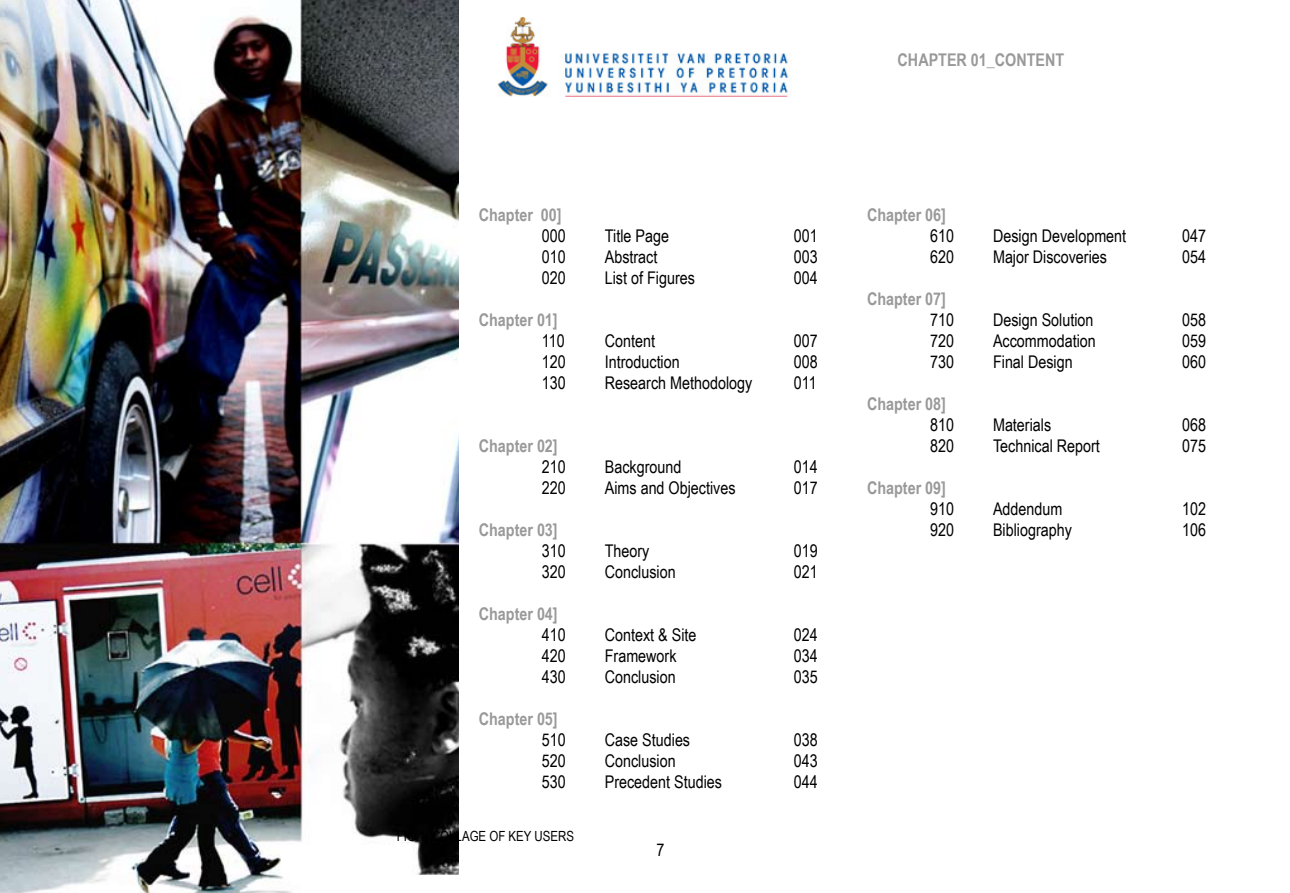
<style>
.page{position:relative;width:1290px;height:893px;background:#fff}
.page>*{position:absolute;margin:0;border:0;box-sizing:border-box;transform-origin:0 0}
.t1{font:17.5px "Arial Narrow";color:#000}
.t2{font:700 17.5px "Arial Narrow";color:#999}
.t3{font:14px "Arial Narrow";color:#000}
</style>
<div class="page">
<img style="left:0;top:0;width:459px;height:893px">
<img style="left:497px;top:17px;width:292px;height:79px">
<p class="t2" style="left:897px;top:47px;width:168px">CHAPTER 01_CONTENT</p>
<p class="t2" style="left:479px;top:202px;width:84px">Chapter 00]</p>
<p class="t1" style="left:542px;top:223px;width:25px">000</p>
<p class="t1" style="left:605px;top:223px;width:66px">Title Page</p>
<p class="t1" style="left:794px;top:223px;width:25px">001</p>
<p class="t1" style="left:542px;top:244px;width:25px">010</p>
<p class="t1" style="left:605px;top:244px;width:54px">Abstract</p>
<p class="t1" style="left:794px;top:244px;width:25px">003</p>
<p class="t1" style="left:542px;top:265px;width:25px">020</p>
<p class="t1" style="left:605px;top:265px;width:92px">List of Figures</p>
<p class="t1" style="left:794px;top:265px;width:25px">004</p>
<p class="t2" style="left:479px;top:307px;width:80px">Chapter 01]</p>
<p class="t1" style="left:542px;top:328px;width:24px">110</p>
<p class="t1" style="left:605px;top:328px;width:52px">Content</p>
<p class="t1" style="left:794px;top:328px;width:25px">007</p>
<p class="t1" style="left:542px;top:349px;width:25px">120</p>
<p class="t1" style="left:605px;top:349px;width:76px">Introduction</p>
<p class="t1" style="left:794px;top:349px;width:25px">008</p>
<p class="t1" style="left:542px;top:370px;width:25px">130</p>
<p class="t1" style="left:605px;top:370px;width:149px">Research Methodology</p>
<p class="t1" style="left:794px;top:370px;width:24px">011</p>
<p class="t2" style="left:479px;top:433px;width:80px">Chapter 02]</p>
<p class="t1" style="left:542px;top:454px;width:25px">210</p>
<p class="t1" style="left:605px;top:454px;width:78px">Background</p>
<p class="t1" style="left:794px;top:454px;width:25px">014</p>
<p class="t1" style="left:542px;top:475px;width:25px">220</p>
<p class="t1" style="left:605px;top:475px;width:132px">Aims and Objectives</p>
<p class="t1" style="left:794px;top:475px;width:25px">017</p>
<p class="t2" style="left:479px;top:517px;width:80px">Chapter 03]</p>
<p class="t1" style="left:542px;top:538px;width:25px">310</p>
<p class="t1" style="left:605px;top:538px;width:46px">Theory</p>
<p class="t1" style="left:794px;top:538px;width:25px">019</p>
<p class="t1" style="left:542px;top:559px;width:25px">320</p>
<p class="t1" style="left:605px;top:559px;width:72px">Conclusion</p>
<p class="t1" style="left:794px;top:559px;width:25px">021</p>
<p class="t2" style="left:479px;top:601px;width:80px">Chapter 04]</p>
<p class="t1" style="left:542px;top:622px;width:25px">410</p>
<p class="t1" style="left:605px;top:622px;width:93px">Context &amp; Site</p>
<p class="t1" style="left:794px;top:622px;width:25px">024</p>
<p class="t1" style="left:542px;top:643px;width:25px">420</p>
<p class="t1" style="left:605px;top:643px;width:73px">Framework</p>
<p class="t1" style="left:794px;top:643px;width:25px">034</p>
<p class="t1" style="left:542px;top:664px;width:25px">430</p>
<p class="t1" style="left:605px;top:664px;width:72px">Conclusion</p>
<p class="t1" style="left:794px;top:664px;width:25px">035</p>
<p class="t2" style="left:479px;top:706px;width:80px">Chapter 05]</p>
<p class="t1" style="left:542px;top:727px;width:25px">510</p>
<p class="t1" style="left:605px;top:727px;width:87px">Case Studies</p>
<p class="t1" style="left:794px;top:727px;width:25px">038</p>
<p class="t1" style="left:542px;top:748px;width:25px">520</p>
<p class="t1" style="left:605px;top:748px;width:72px">Conclusion</p>
<p class="t1" style="left:794px;top:748px;width:25px">043</p>
<p class="t1" style="left:542px;top:769px;width:25px">530</p>
<p class="t1" style="left:605px;top:769px;width:119px">Precedent Studies</p>
<p class="t1" style="left:794px;top:769px;width:25px">044</p>
<p class="t3" style="left:397px;top:826px;width:179px">FIG.1. COLLAGE OF KEY USERS</p>
<p class="t1" style="left:656px;top:837px;width:9px">7</p>
<p class="t2" style="left:867px;top:202px;width:80px">Chapter 06]</p>
<p class="t1" style="left:930px;top:223px;width:25px">610</p>
<p class="t1" style="left:993px;top:223px;width:135px">Design Development</p>
<p class="t1" style="left:1182px;top:223px;width:25px">047</p>
<p class="t1" style="left:930px;top:244px;width:25px">620</p>
<p class="t1" style="left:993px;top:244px;width:116px">Major Discoveries</p>
<p class="t1" style="left:1182px;top:244px;width:25px">054</p>
<p class="t2" style="left:867px;top:286px;width:80px">Chapter 07]</p>
<p class="t1" style="left:930px;top:307px;width:25px">710</p>
<p class="t1" style="left:993px;top:307px;width:102px">Design Solution</p>
<p class="t1" style="left:1182px;top:307px;width:25px">058</p>
<p class="t1" style="left:930px;top:328px;width:25px">720</p>
<p class="t1" style="left:993px;top:328px;width:104px">Accommodation</p>
<p class="t1" style="left:1182px;top:328px;width:25px">059</p>
<p class="t1" style="left:930px;top:349px;width:25px">730</p>
<p class="t1" style="left:993px;top:349px;width:81px">Final Design</p>
<p class="t1" style="left:1182px;top:349px;width:25px">060</p>
<p class="t2" style="left:867px;top:391px;width:80px">Chapter 08]</p>
<p class="t1" style="left:930px;top:412px;width:25px">810</p>
<p class="t1" style="left:993px;top:412px;width:60px">Materials</p>
<p class="t1" style="left:1182px;top:412px;width:25px">068</p>
<p class="t1" style="left:930px;top:433px;width:25px">820</p>
<p class="t1" style="left:993px;top:433px;width:108px">Technical Report</p>
<p class="t1" style="left:1182px;top:433px;width:25px">075</p>
<p class="t2" style="left:867px;top:475px;width:80px">Chapter 09]</p>
<p class="t1" style="left:930px;top:496px;width:25px">910</p>
<p class="t1" style="left:993px;top:496px;width:71px">Addendum</p>
<p class="t1" style="left:1182px;top:496px;width:25px">102</p>
<p class="t1" style="left:930px;top:517px;width:25px">920</p>
<p class="t1" style="left:993px;top:517px;width:80px">Bibliography</p>
<p class="t1" style="left:1182px;top:517px;width:25px">106</p>
</div>
